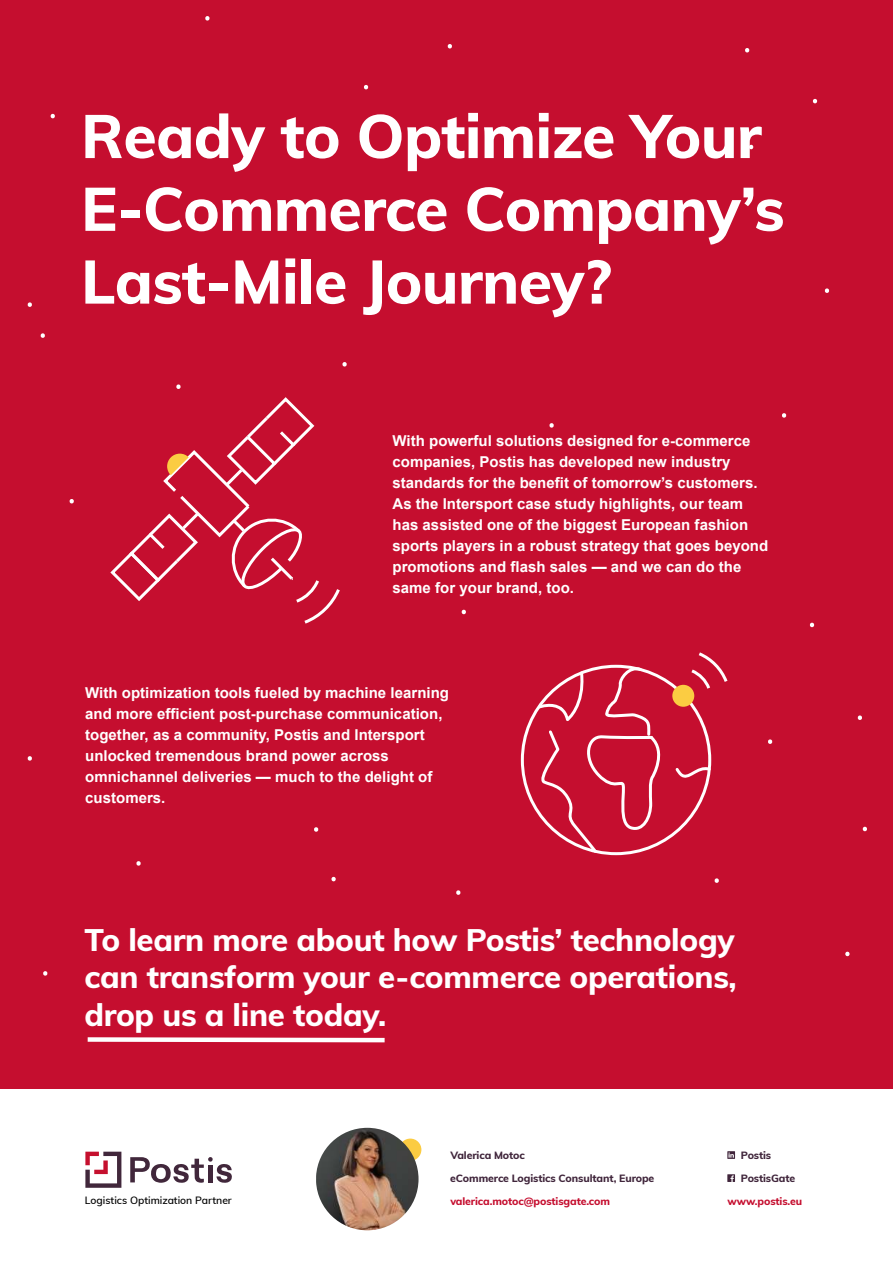
<style>
.page{position:relative;width:893px;height:1263px;background:#fff}
.page>*{position:absolute;margin:0;border:0;box-sizing:border-box;transform-origin:0 0}
.t1{font:800 60.6px/72.8px "Muli";letter-spacing:-.01em;color:#fff}
.t2{font:800 31.2px/37.3px "Muli";letter-spacing:-.01em;color:#fff;text-align:justify}
.t3{font:700 15px/21px "Arial";color:#fff}
.t4{font:800 10.5px "Muli";letter-spacing:-.01em;color:#40253b}
.t5{font:800 10.5px "Muli";letter-spacing:-.01em;color:#c50e2f}
.t6{font:600 10.35px "Muli";color:#000}
</style>
<div class="page">
<div style="left:0;top:0;width:893px;height:1089px;background:#c50e2f"></div>
<svg style="left:110px;top:397px;width:230px;height:227px"></svg>
<svg style="left:727px;top:1174px;width:8px;height:8px"></svg>
<div style="left:399px;top:1138px;width:22px;height:23px;background:#fbcc42;border-radius:50%"></div>
<svg style="left:675px;top:765px;width:37px;height:16px"></svg>
<svg style="left:533px;top:665px;width:134px;height:189px"></svg>
<div style="left:672px;top:685px;width:22px;height:22px;background:#fbcc42;border-radius:50%"></div>
<svg style="left:688px;top:652px;width:40px;height:40px"></svg>
<svg style="left:461px;top:610px;width:5px;height:4px"></svg>
<svg style="left:714px;top:878px;width:5px;height:5px"></svg>
<svg style="left:857px;top:715px;width:5px;height:5px"></svg>
<svg style="left:768px;top:739px;width:5px;height:5px"></svg>
<svg style="left:782px;top:413px;width:5px;height:5px"></svg>
<svg style="left:809px;top:623px;width:6px;height:4px"></svg>
<svg style="left:176px;top:384px;width:5px;height:5px"></svg>
<svg style="left:342px;top:362px;width:5px;height:4px"></svg>
<svg style="left:314px;top:827px;width:5px;height:5px"></svg>
<svg style="left:331px;top:877px;width:5px;height:4px"></svg>
<svg style="left:136px;top:861px;width:5px;height:5px"></svg>
<svg style="left:845px;top:952px;width:5px;height:4px"></svg>
<svg style="left:69px;top:499px;width:5px;height:4px"></svg>
<svg style="left:812px;top:99px;width:6px;height:4px"></svg>
<svg style="left:745px;top:48px;width:5px;height:4px"></svg>
<svg style="left:749px;top:145px;width:5px;height:4px"></svg>
<svg style="left:364px;top:85px;width:5px;height:4px"></svg>
<svg style="left:447px;top:44px;width:5px;height:4px"></svg>
<svg style="left:50px;top:114px;width:5px;height:4px"></svg>
<svg style="left:27px;top:302px;width:5px;height:5px"></svg>
<svg style="left:40px;top:333px;width:5px;height:5px"></svg>
<svg style="left:824px;top:288px;width:6px;height:5px"></svg>
<svg style="left:205px;top:16px;width:5px;height:5px"></svg>
<svg style="left:549px;top:423px;width:5px;height:5px"></svg>
<svg style="left:456px;top:890px;width:5px;height:5px"></svg>
<svg style="left:43px;top:971px;width:5px;height:5px"></svg>
<svg style="left:27px;top:756px;width:5px;height:5px"></svg>
<svg style="left:862px;top:827px;width:5px;height:4px"></svg>
<svg style="left:85px;top:1152px;width:36px;height:36px"></svg>
<svg style="left:130px;top:1157px;width:102px;height:26px"></svg>
<svg style="left:727px;top:1151px;width:8px;height:8px"></svg>
<img style="left:316px;top:1128px;width:103px;height:102px;border-radius:50px">
<svg style="left:87px;top:1037px;width:298px;height:6px;background:#f0c1ca"></svg>
<h1 class="t1" style="left:81px;top:97px;width:705px">Ready to Optimize Your<br>E-Commerce Company’s<br>Last-Mile Journey?</h1>
<p class="t3" style="left:392px;top:431px;width:377px">With powerful solutions designed for e-commerce companies, Postis has developed new industry standards for the benefit of tomorrow’s customers.<br>As the Intersport case study highlights, our team has assisted one of the biggest European fashion sports players in a robust strategy that goes beyond promotions and flash sales — and we can do the same for your brand, too.</p>
<p class="t3" style="left:85px;top:682px;width:365px">With optimization tools fueled by machine learning and more efficient post-purchase communication, together, as a community, Postis and Intersport unlocked tremendous brand power across omnichannel deliveries — much to the delight of customers.</p>
<h2 class="t2" style="left:85px;top:919px;width:654px">To learn more about how Postis’ technology can transform your e-commerce operations, drop us a line today.</h2>
<p class="t6" style="left:85px;top:1193px;width:148px">Logistics Optimization Partner</p>
<p class="t4" style="left:450px;top:1148px;width:76px">Valerica Motoc</p>
<p class="t4" style="left:450px;top:1171px;width:206px">eCommerce Logistics Consultant, Europe</p>
<p class="t4" style="left:741px;top:1147px;width:32px">Postis</p>
<p class="t4" style="left:741px;top:1170px;width:56px">PostisGate</p>
<p class="t5" style="left:450px;top:1194px;width:161px">valerica.motoc@postisgate.com</p>
<p class="t5" style="left:727px;top:1193px;width:76px">www.postis.eu</p>
</div>
